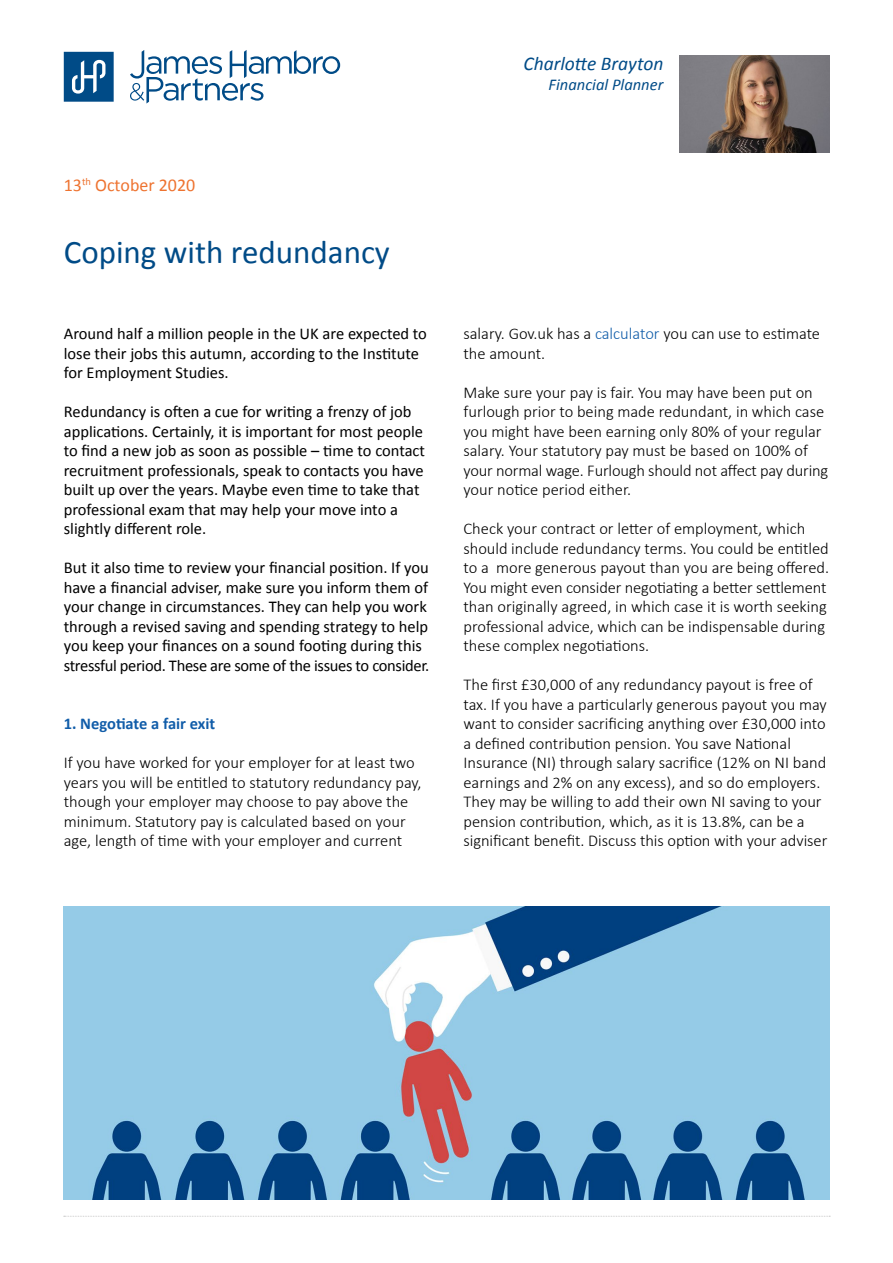
<style>
.page{position:relative;width:893px;height:1263px;background:#fff}
.page>*{position:absolute;margin:0;border:0;box-sizing:border-box;transform-origin:0 0}
.t1{font:33px "Calibri";color:#004b87}
.t2{font:italic 19.5px "Calibri";color:#004b87}
.t3{font:18px "Calibri";color:#ee7330}
.t4{font:300 16.5px/19.5px "Calibri";color:#000}
.t5{font:16.5px/19.5px "Calibri";color:#000}
.t6{font:700 16.5px "Calibri";color:#115da9}
.t7{font:italic 16.5px "Calibri";color:#004b87}
.s1{color:#115da9}
</style>
<div class="page">
<img style="left:64px;top:906px;width:765px;height:293px">
<svg style="left:130px;top:50px;width:210px;height:54px"></svg>
<svg style="left:64px;top:52px;width:50px;height:50px;background:#2a699b"></svg>
<svg style="left:64px;top:1216px;width:766px;height:1px"></svg>
<img style="left:680px;top:56px;width:149px;height:96px">
<p class="t2" style="left:524px;top:50px;width:141px">Charlotte Brayton</p>
<p class="t7" style="left:549px;top:73px;width:116px">Financial Planner</p>
<p class="t3" style="left:64px;top:174px;width:133px">13<sup>th</sup> October 2020</p>
<h1 class="t1" style="left:64px;top:231px;width:328px">Coping with redundancy</h1>
<p class="t5" style="left:64px;top:323px;width:365px">Around half a million people in the UK are expected to lose their jobs this autumn, according to the Institute for Employment Studies.</p>
<p class="t5" style="left:64px;top:401px;width:363px">Redundancy is often a cue for writing a frenzy of job applications. Certainly, it is important for most people to find a new job as soon as possible – time to contact recruitment professionals, speak to contacts you have built up over the years. Maybe even time to take that professional exam that may help your move into a slightly different role.</p>
<p class="t5" style="left:64px;top:557px;width:367px">But it also time to review your financial position. If you have a financial adviser, make sure you inform them of your change in circumstances. They can help you work through a revised saving and spending strategy to help you keep your finances on a sound footing during this stressful period. These are some of the issues to consider.</p>
<p class="t6" style="left:64px;top:713px;width:153px">1. Negotiate a fair exit</p>
<p class="t4" style="left:64px;top:752px;width:359px">If you have worked for your employer for at least two years you will be entitled to statutory redundancy pay, though your employer may choose to pay above the minimum. Statutory pay is calculated based on your age, length of time with your employer and current</p>
<p class="t4" style="left:463px;top:323px;width:358px">salary. Gov.uk has a <span class="s1">calculator</span> you can use to estimate the amount.</p>
<p class="t4" style="left:463px;top:382px;width:366px">Make sure your pay is fair. You may have been put on furlough prior to being made redundant, in which case you might have been earning only 80% of your regular salary. Your statutory pay must be based on 100% of your normal wage. Furlough should not affect pay during your notice period either.</p>
<p class="t4" style="left:463px;top:518px;width:367px">Check your contract or letter of employment, which should include redundancy terms. You could be entitled to a more generous payout than you are being offered.<br>You might even consider negotiating a better settlement than originally agreed, in which case it is worth seeking professional advice, which can be indispensable during these complex negotiations.</p>
<p class="t4" style="left:463px;top:674px;width:365px">The first £30,000 of any redundancy payout is free of tax. If you have a particularly generous payout you may want to consider sacrificing anything over £30,000 into a defined contribution pension. You save National Insurance (NI) through salary sacrifice (12% on NI band earnings and 2% on any excess), and so do employers.<br>They may be willing to add their own NI saving to your pension contribution, which, as it is 13.8%, can be a significant benefit. Discuss this option with your adviser</p>
</div>
